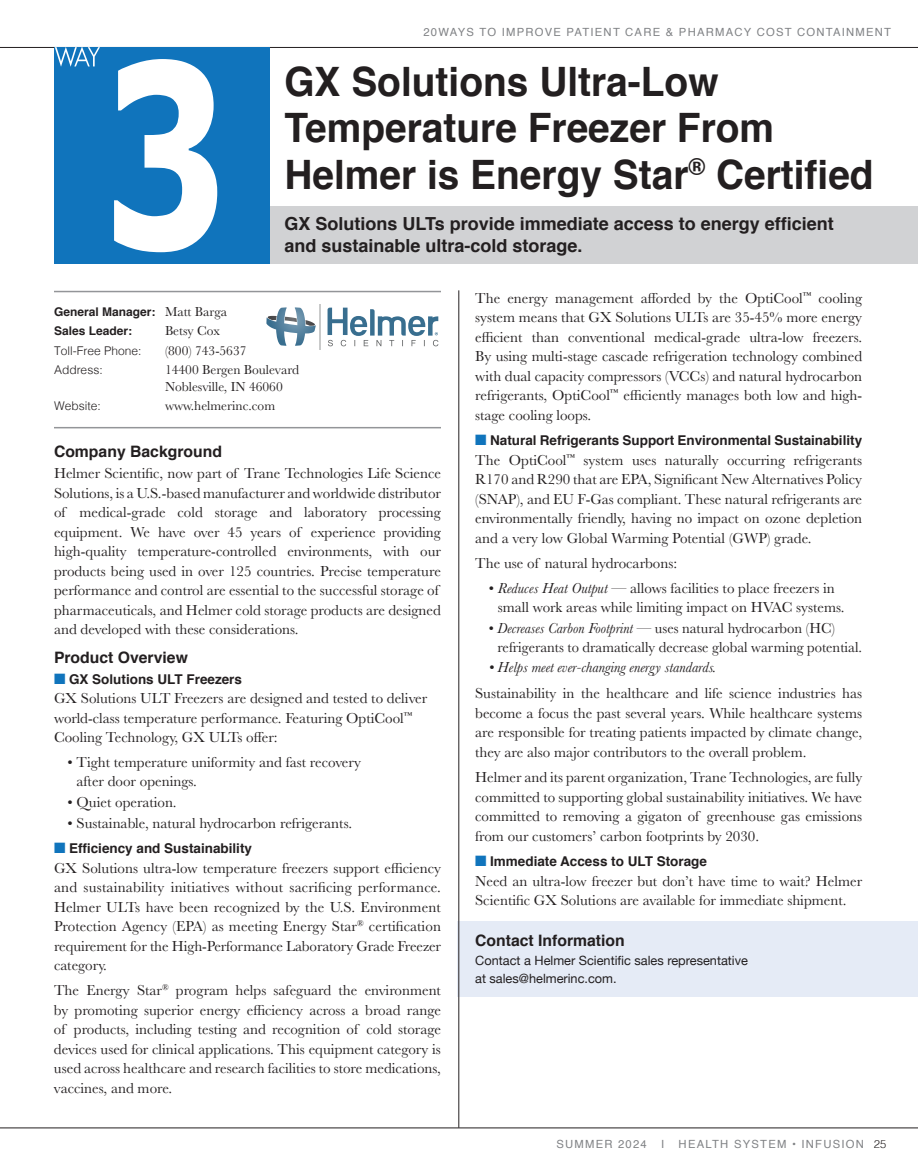
<style>
.page{position:relative;width:918px;height:1175px;background:#fff}
.page>*{position:absolute;margin:0;border:0;box-sizing:border-box;transform-origin:0 0}
.t1{font:700 40.5px/46.5px "Helvetica";color:#231f20;scale:.96 1}
.t2{font:700 18px/22.5px "Helvetica";color:#231f20}
.t3{font:700 15.75px "Helvetica";color:#231f20}
.t4{font:15px/19.5px "Baskerville";color:#231f20}
.t5{font:italic 15px "Baskerville";color:#231f20}
.t6{font:700 13.5px "Helvetica";color:#231f20}
.t7{font:13.5px/16.5px "Baskerville";color:#231f20}
.t8{font:12.75px/18px "Helvetica Neue";color:#231f20}
.t9{font:700 12px/19.5px "Helvetica";color:#231f20}
.t10{font:300 12px "Helvetica";color:#231f20}
.t11{font:11.25px "Helvetica";letter-spacing:.11em;color:#808285}
.s1{font-family:"Baskerville";font-weight:400;font-size:13.5px}
.s2{color:#1074bc}
.s3{font-style:italic}
.s4{font-weight:300;color:#231f20}
</style>
<div class="page">
<hr style="left:0;top:47px;width:918px;height:1px;background:#231f20">
<hr style="left:54px;top:291px;width:387px;height:1px;background:#939598">
<div style="left:458px;top:921px;width:460px;height:76px;background:#e5ebf6"></div>
<div style="left:55px;top:206px;width:863px;height:57px;background:#d1d2d4"></div>
<hr style="left:54px;top:427px;width:387px;height:1px;background:#939598">
<svg style="left:266px;top:307px;width:50px;height:39px"></svg>
<svg style="left:328px;top:308px;width:110px;height:38px"></svg>
<hr style="left:319px;top:304px;width:2px;height:45px;background:#c9caca">
<hr style="left:459px;top:290px;width:1px;height:837px;background:#231f20">
<div style="left:54px;top:47px;width:216px;height:216px;background:#1074bc"></div>
<svg style="left:114px;top:59px;width:103px;height:193px"></svg>
<svg style="left:55px;top:47px;width:45px;height:20px"></svg>
<hr style="left:0;top:1127px;width:918px;height:1px;background:#231f20">
<p class="t11" style="left:423px;top:23px;width:469px">20WAYS TO IMPROVE PATIENT CARE &amp; PHARMACY COST CONTAINMENT</p>
<h1 class="t1" style="left:284px;top:59px;width:615px">GX Solutions Ultra-Low<br>Temperature Freezer From<br>Helmer is Energy Star<sup>®</sup> Certified</h1>
<p class="t2" style="left:284px;top:212px;width:551px">GX Solutions ULTs provide immediate access to energy efficient and sustainable ultra-cold storage.</p>
<p class="t9" style="left:54px;top:302px;width:175px">General Manager: <span class="s1">Matt Barga<br></span>Sales Leader:</p>
<p class="t7" style="left:165px;top:323px;width:56px">Betsy Cox</p>
<p class="t10" style="left:54px;top:340px;width:89px">Toll-Free Phone:</p>
<p class="t7" style="left:165px;top:342px;width:83px">(800) 743-5637</p>
<p class="t10" style="left:54px;top:360px;width:50px">Address:</p>
<p class="t7" style="left:165px;top:362px;width:136px">14400 Bergen Boulevard<br>Noblesville, IN 46060</p>
<p class="t10" style="left:54px;top:396px;width:48px">Website:</p>
<p class="t7" style="left:165px;top:398px;width:112px">www.helmerinc.com</p>
<p class="t3" style="left:54px;top:439px;width:170px">Company Background</p>
<p class="t4" style="left:54px;top:463px;width:389px">Helmer Scientific, now part of Trane Technologies Life Science Solutions, is a U.S.-based manufacturer and worldwide distributor of medical-grade cold storage and laboratory processing equipment. We have over 45 years of experience providing high-quality temperature-controlled environments, with our products being used in over 125 countries. Precise temperature performance and control are essential to the successful storage of pharmaceuticals, and Helmer cold storage products are designed and developed with these considerations.</p>
<p class="t3" style="left:54px;top:644px;width:135px">Product Overview</p>
<p class="t6" style="left:54px;top:668px;width:190px"><span class="s2">■</span> GX Solutions ULT Freezers</p>
<p class="t4" style="left:54px;top:688px;width:375px">GX Solutions ULT Freezers are designed and tested to deliver world-class temperature performance. Featuring OptiCool<sup>™<br></sup>Cooling Technology, GX ULTs offer:</p>
<p class="t4" style="left:77px;top:753px;width:286px;line-height:18.8px;text-indent:-9px">• Tight temperature uniformity and fast recovery after door openings.</p>
<p class="t4" style="left:68px;top:792px;width:111px">• Quiet operation.</p>
<p class="t4" style="left:68px;top:813px;width:286px">• Sustainable, natural hydrocarbon refrigerants.</p>
<p class="t6" style="left:54px;top:837px;width:200px"><span class="s2">■</span> Efficiency and Sustainability</p>
<p class="t4" style="left:54px;top:858px;width:389px;text-align:justify">GX Solutions ultra-low temperature freezers support efficiency and sustainability initiatives without sacrificing performance.<br>Helmer ULTs have been recognized by the U.S. Environment Protection Agency (EPA) as meeting Energy Star<sup>®</sup> certification requirement for the High-Performance Laboratory Grade Freezer category.</p>
<p class="t4" style="left:54px;top:980px;width:389px;text-align:justify">The Energy Star<sup>®</sup> program helps safeguard the environment by promoting superior energy efficiency across a broad range of products, including testing and recognition of cold storage devices used for clinical applications. This equipment category is used across healthcare and research facilities to store medications, vaccines, and more.</p>
<p class="t4" style="left:475px;top:288px;width:389px;text-align:justify">The energy management afforded by the OptiCool<sup>™</sup> cooling system means that GX Solutions ULTs are 35-45% more energy efficient than conventional medical-grade ultra-low freezers.<br>By using multi-stage cascade refrigeration technology combined with dual capacity compressors (VCCs) and natural hydrocarbon refrigerants, OptiCool<sup>™</sup> efficiently manages both low and high&shy;stage cooling loops.</p>
<p class="t6" style="left:475px;top:429px;width:388px"><span class="s2">■</span> Natural Refrigerants Support Environmental Sustainability</p>
<p class="t4" style="left:475px;top:450px;width:389px;text-align:justify">The OptiCool<sup>™</sup> system uses naturally occurring refrigerants R170 and R290 that are EPA, Significant New Alternatives Policy (SNAP), and EU F-Gas compliant. These natural refrigerants are environmentally friendly, having no impact on ozone depletion and a very low Global Warming Potential (GWP) grade.</p>
<p class="t4" style="left:475px;top:554px;width:203px">The use of natural hydrocarbons:</p>
<p class="t4" style="left:498px;top:579px;width:348px;line-height:18.8px;text-indent:-9px">• <span class="s3">Reduces Heat Output</span> — allows facilities to place freezers in small work areas while limiting impact on HVAC systems.</p>
<p class="t4" style="left:497px;top:619px;width:366px;line-height:18.8px;text-indent:-9px">• <span class="s3">Decreases Carbon Footprint</span> — uses natural hydrocarbon (HC) refrigerants to dramatically decrease global warming potential.</p>
<p class="t5" style="left:489px;top:657px;width:229px">• Helps meet ever-changing energy standards.</p>
<p class="t4" style="left:475px;top:683px;width:388px;text-align:justify">Sustainability in the healthcare and life science industries has become a focus the past several years. While healthcare systems are responsible for treating patients impacted by climate change, they are also major contributors to the overall problem.</p>
<p class="t4" style="left:475px;top:767px;width:389px;text-align:justify">Helmer and its parent organization, Trane Technologies, are fully committed to supporting global sustainability initiatives. We have committed to removing a gigaton of greenhouse gas emissions from our customers’ carbon footprints by 2030.</p>
<p class="t6" style="left:475px;top:850px;width:233px"><span class="s2">■</span> Immediate Access to ULT Storage</p>
<p class="t4" style="left:475px;top:871px;width:389px">Need an ultra-low freezer but don’t have time to wait? Helmer<br>Scientific GX Solutions are available for immediate shipment.</p>
<p class="t3" style="left:475px;top:927px;width:151px">Contact Information</p>
<p class="t8" style="left:475px;top:952px;width:274px">Contact a Helmer Scientific sales representative at sales@helmerinc.com.</p>
<p class="t11" style="left:556px;top:1135px;width:92px">SUMMER 2024</p>
<p class="t11" style="left:661px;top:1135px;width:5px">I</p>
<p class="t11" style="left:679px;top:1135px;width:209px">HEALTH SYSTEM • INFUSION <span class="s4">25</span></p>
</div>
